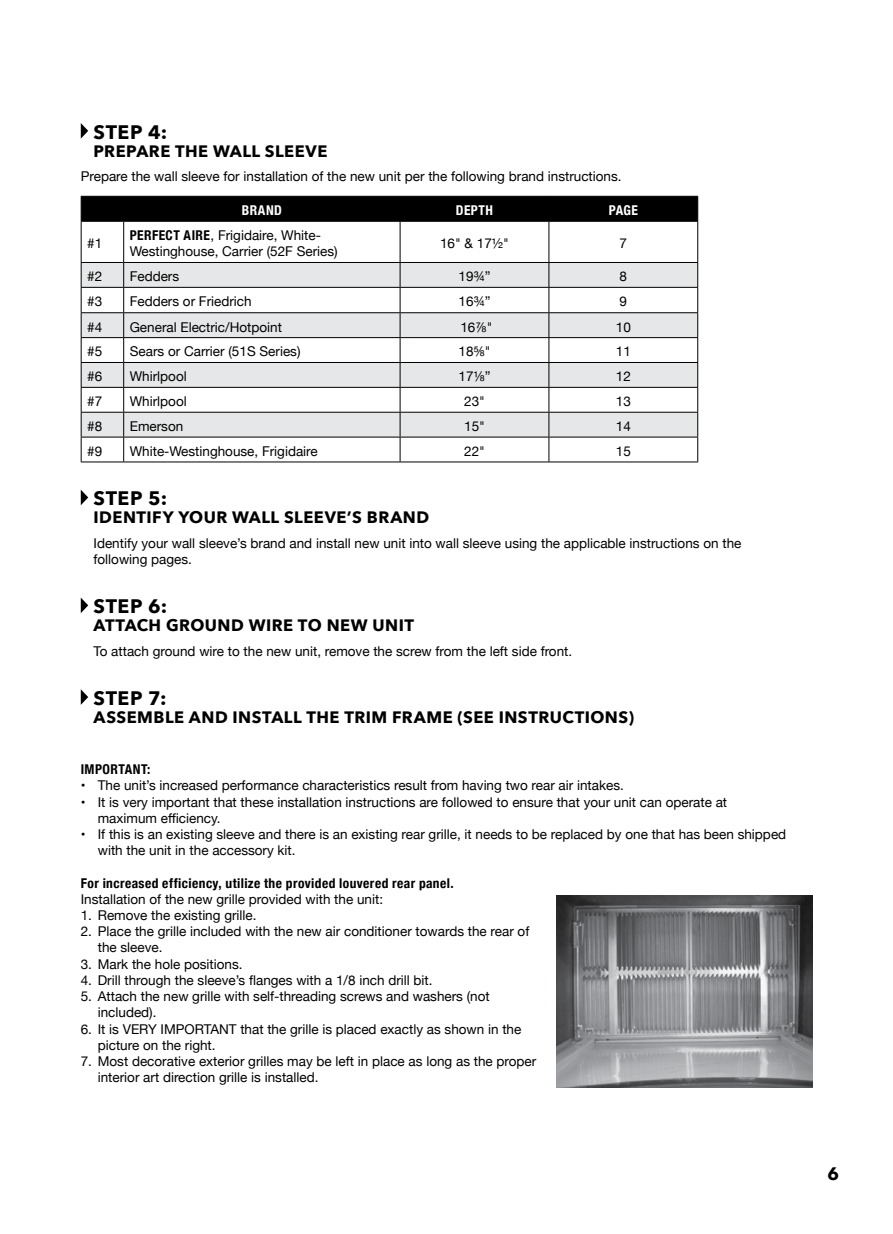
<style>
.page{position:relative;width:893px;height:1234px;background:#fff}
.page>*{position:absolute;margin:0;border:0;box-sizing:border-box;transform-origin:0 0}
.t1{font:700 19.5px "Avenir Next";letter-spacing:.03em;color:#000}
.t2{font:700 18px "Avenir Next";color:#000}
.t3{font:700 16.5px "Avenir Next";letter-spacing:.03em;color:#000}
.t4{font:13.5px/16.2px "Helvetica Neue";color:#000}
.t5{font:700 condensed 13.5px "Helvetica Neue";letter-spacing:.03em;color:#000}
.t6{font:700 condensed 13.5px "Helvetica Neue";letter-spacing:.035em;color:#fff}
.s1{font-weight:700;font-stretch:condensed}
</style>
<div class="page">
<svg style="left:81px;top:123px;width:7px;height:16px"></svg>
<svg style="left:82px;top:263px;width:615px;height:173px;fill:#e6e7e8"></svg>
<div style="left:81px;top:196px;width:617px;height:25px;background:#000"></div>
<hr style="left:81px;top:221px;width:43px;height:1px;background:#000">
<hr style="left:81px;top:221px;width:1px;height:41px;background:#000">
<hr style="left:124px;top:221px;width:276px;height:1px;background:#000">
<hr style="left:123px;top:221px;width:1px;height:41px;background:#000">
<hr style="left:400px;top:221px;width:149px;height:1px;background:#000">
<hr style="left:400px;top:221px;width:1px;height:41px;background:#000">
<hr style="left:549px;top:221px;width:149px;height:1px;background:#000">
<hr style="left:549px;top:221px;width:1px;height:41px;background:#000">
<hr style="left:697px;top:221px;width:1px;height:41px;background:#000">
<hr style="left:81px;top:262px;width:43px;height:1px;background:#000">
<hr style="left:124px;top:262px;width:276px;height:1px;background:#000">
<hr style="left:400px;top:262px;width:149px;height:1px;background:#000">
<hr style="left:549px;top:262px;width:149px;height:1px;background:#000">
<hr style="left:81px;top:287px;width:43px;height:1px;background:#000">
<hr style="left:124px;top:287px;width:276px;height:1px;background:#000">
<hr style="left:400px;top:287px;width:149px;height:1px;background:#000">
<hr style="left:549px;top:287px;width:149px;height:1px;background:#000">
<hr style="left:81px;top:312px;width:43px;height:1px;background:#000">
<hr style="left:124px;top:312px;width:276px;height:1px;background:#000">
<hr style="left:400px;top:312px;width:149px;height:1px;background:#000">
<hr style="left:549px;top:312px;width:149px;height:1px;background:#000">
<hr style="left:81px;top:337px;width:43px;height:1px;background:#000">
<hr style="left:124px;top:337px;width:276px;height:1px;background:#000">
<hr style="left:400px;top:337px;width:149px;height:1px;background:#000">
<hr style="left:549px;top:337px;width:149px;height:1px;background:#000">
<hr style="left:81px;top:362px;width:43px;height:1px;background:#000">
<hr style="left:124px;top:362px;width:276px;height:1px;background:#000">
<hr style="left:400px;top:362px;width:149px;height:1px;background:#000">
<hr style="left:549px;top:362px;width:149px;height:1px;background:#000">
<hr style="left:81px;top:387px;width:43px;height:1px;background:#000">
<hr style="left:124px;top:387px;width:276px;height:1px;background:#000">
<hr style="left:400px;top:387px;width:149px;height:1px;background:#000">
<hr style="left:549px;top:387px;width:149px;height:1px;background:#000">
<hr style="left:81px;top:412px;width:43px;height:1px;background:#000">
<hr style="left:124px;top:412px;width:276px;height:1px;background:#000">
<hr style="left:400px;top:412px;width:149px;height:1px;background:#000">
<hr style="left:549px;top:412px;width:149px;height:1px;background:#000">
<hr style="left:81px;top:436px;width:43px;height:1px;background:#000">
<svg style="left:81px;top:263px;width:1px;height:198px"></svg>
<hr style="left:124px;top:436px;width:276px;height:1px;background:#000">
<svg style="left:123px;top:263px;width:1px;height:198px"></svg>
<hr style="left:400px;top:436px;width:149px;height:1px;background:#000">
<svg style="left:400px;top:263px;width:1px;height:198px"></svg>
<hr style="left:549px;top:436px;width:149px;height:1px;background:#000">
<svg style="left:549px;top:263px;width:1px;height:198px"></svg>
<svg style="left:697px;top:263px;width:1px;height:198px"></svg>
<hr style="left:81px;top:461px;width:43px;height:1px;background:#000">
<hr style="left:124px;top:461px;width:276px;height:1px;background:#000">
<hr style="left:400px;top:461px;width:149px;height:1px;background:#000">
<hr style="left:549px;top:461px;width:149px;height:1px;background:#000">
<svg style="left:81px;top:490px;width:7px;height:15px"></svg>
<svg style="left:81px;top:598px;width:7px;height:15px"></svg>
<svg style="left:81px;top:689px;width:7px;height:15px"></svg>
<img style="left:557px;top:895px;width:255px;height:192px">
<h1 class="t1" style="left:94px;top:115px;width:75px">STEP 4:</h1>
<p class="t3" style="left:94px;top:136px;width:235px">PREPARE THE WALL SLEEVE</p>
<p class="t4" style="left:81px;top:169px;width:542px">Prepare the wall sleeve for installation of the new unit per the following brand instructions.</p>
<p class="t6" style="left:242px;top:199px;width:42px">BRAND</p>
<p class="t6" style="left:456px;top:199px;width:39px">DEPTH</p>
<p class="t6" style="left:609px;top:199px;width:31px">PAGE</p>
<p class="t4" style="left:87px;top:236px;width:17px">#1</p>
<p class="t4" style="left:130px;top:228px;width:209px"><span class="s1">PERFECT AIRE</span>, Frigidaire, White-<br>Westinghouse, Carrier (52F Series)</p>
<p class="t4" style="left:440px;top:236px;width:70px">16" &amp; 17½"</p>
<p class="t4" style="left:620px;top:236px;width:9px">7</p>
<p class="t4" style="left:87px;top:269px;width:17px">#2</p>
<p class="t4" style="left:130px;top:269px;width:51px">Fedders</p>
<p class="t4" style="left:458px;top:269px;width:34px">19¾”</p>
<p class="t4" style="left:620px;top:269px;width:9px">8</p>
<p class="t4" style="left:87px;top:294px;width:17px">#3</p>
<p class="t4" style="left:130px;top:294px;width:123px">Fedders or Friedrich</p>
<p class="t4" style="left:458px;top:294px;width:34px">16¾”</p>
<p class="t4" style="left:620px;top:294px;width:9px">9</p>
<p class="t4" style="left:87px;top:319px;width:17px">#4</p>
<p class="t4" style="left:130px;top:319px;width:154px">General Electric/Hotpoint</p>
<p class="t4" style="left:460px;top:319px;width:34px">16⅞"</p>
<p class="t4" style="left:616px;top:319px;width:17px">10</p>
<p class="t4" style="left:87px;top:344px;width:17px">#5</p>
<p class="t4" style="left:130px;top:344px;width:172px">Sears or Carrier (51S Series)</p>
<p class="t4" style="left:459px;top:344px;width:34px">18⅝"</p>
<p class="t4" style="left:616px;top:344px;width:17px">11</p>
<p class="t4" style="left:87px;top:369px;width:17px">#6</p>
<p class="t4" style="left:130px;top:369px;width:58px">Whirlpool</p>
<p class="t4" style="left:459px;top:369px;width:34px">17⅛”</p>
<p class="t4" style="left:616px;top:369px;width:17px">12</p>
<p class="t4" style="left:87px;top:394px;width:17px">#7</p>
<p class="t4" style="left:130px;top:394px;width:58px">Whirlpool</p>
<p class="t4" style="left:464px;top:394px;width:22px">23"</p>
<p class="t4" style="left:616px;top:394px;width:17px">13</p>
<p class="t4" style="left:87px;top:419px;width:17px">#8</p>
<p class="t4" style="left:130px;top:419px;width:55px">Emerson</p>
<p class="t4" style="left:464px;top:419px;width:22px">15"</p>
<p class="t4" style="left:616px;top:419px;width:17px">14</p>
<p class="t4" style="left:87px;top:444px;width:17px">#9</p>
<p class="t4" style="left:130px;top:444px;width:189px">White-Westinghouse, Frigidaire</p>
<p class="t4" style="left:464px;top:444px;width:22px">22"</p>
<p class="t4" style="left:616px;top:444px;width:17px">15</p>
<h1 class="t1" style="left:94px;top:481px;width:75px">STEP 5:</h1>
<p class="t3" style="left:94px;top:503px;width:337px">IDENTIFY YOUR WALL SLEEVE’S BRAND</p>
<p class="t4" style="left:94px;top:535px;width:649px">Identify your wall sleeve’s brand and install new unit into wall sleeve using the applicable instructions on the following pages.</p>
<h1 class="t1" style="left:94px;top:589px;width:75px">STEP 6:</h1>
<p class="t3" style="left:94px;top:611px;width:322px">ATTACH GROUND WIRE TO NEW UNIT</p>
<p class="t4" style="left:94px;top:643px;width:480px">To attach ground wire to the new unit, remove the screw from the left side front.</p>
<h1 class="t1" style="left:94px;top:681px;width:74px">STEP 7:</h1>
<p class="t3" style="left:94px;top:702px;width:542px">ASSEMBLE AND INSTALL THE TRIM FRAME (SEE INSTRUCTIONS)</p>
<p class="t5" style="left:81px;top:758px;width:71px">IMPORTANT:</p>
<p class="t4" style="left:81px;top:778px;width:545px">• The unit’s increased performance characteristics result from having two rear air intakes.</p>
<p class="t4" style="left:98px;top:794px;width:631px;text-indent:-17px">• It is very important that these installation instructions are followed to ensure that your unit can operate at maximum efficiency.</p>
<p class="t4" style="left:98px;top:826px;width:690px;text-indent:-17px">• If this is an existing sleeve and there is an existing rear grille, it needs to be replaced by one that has been shipped with the unit in the accessory kit.</p>
<p class="t5" style="left:81px;top:871px;width:374px">For increased efficiency, utilize the provided louvered rear panel.</p>
<p class="t4" style="left:81px;top:891px;width:304px">Installation of the new grille provided with the unit:</p>
<p class="t4" style="left:81px;top:907px;width:177px">1. Remove the existing grille.</p>
<p class="t4" style="left:98px;top:923px;width:433px;text-indent:-17px">2. Place the grille included with the new air conditioner towards the rear of the sleeve.</p>
<p class="t4" style="left:81px;top:956px;width:163px">3. Mark the hole positions.</p>
<p class="t4" style="left:81px;top:972px;width:353px">4. Drill through the sleeve’s flanges with a 1/8 inch drill bit.</p>
<p class="t4" style="left:98px;top:988px;width:393px;text-indent:-17px">5. Attach the new grille with self-threading screws and washers (not included).</p>
<p class="t4" style="left:98px;top:1021px;width:425px;text-indent:-17px">6. It is VERY IMPORTANT that the grille is placed exactly as shown in the picture on the right.</p>
<p class="t4" style="left:98px;top:1053px;width:440px;text-indent:-17px">7. Most decorative exterior grilles may be left in place as long as the proper interior art direction grille is installed.</p>
<h2 class="t2" style="left:827px;top:1157px;width:13px">6</h2>
</div>
